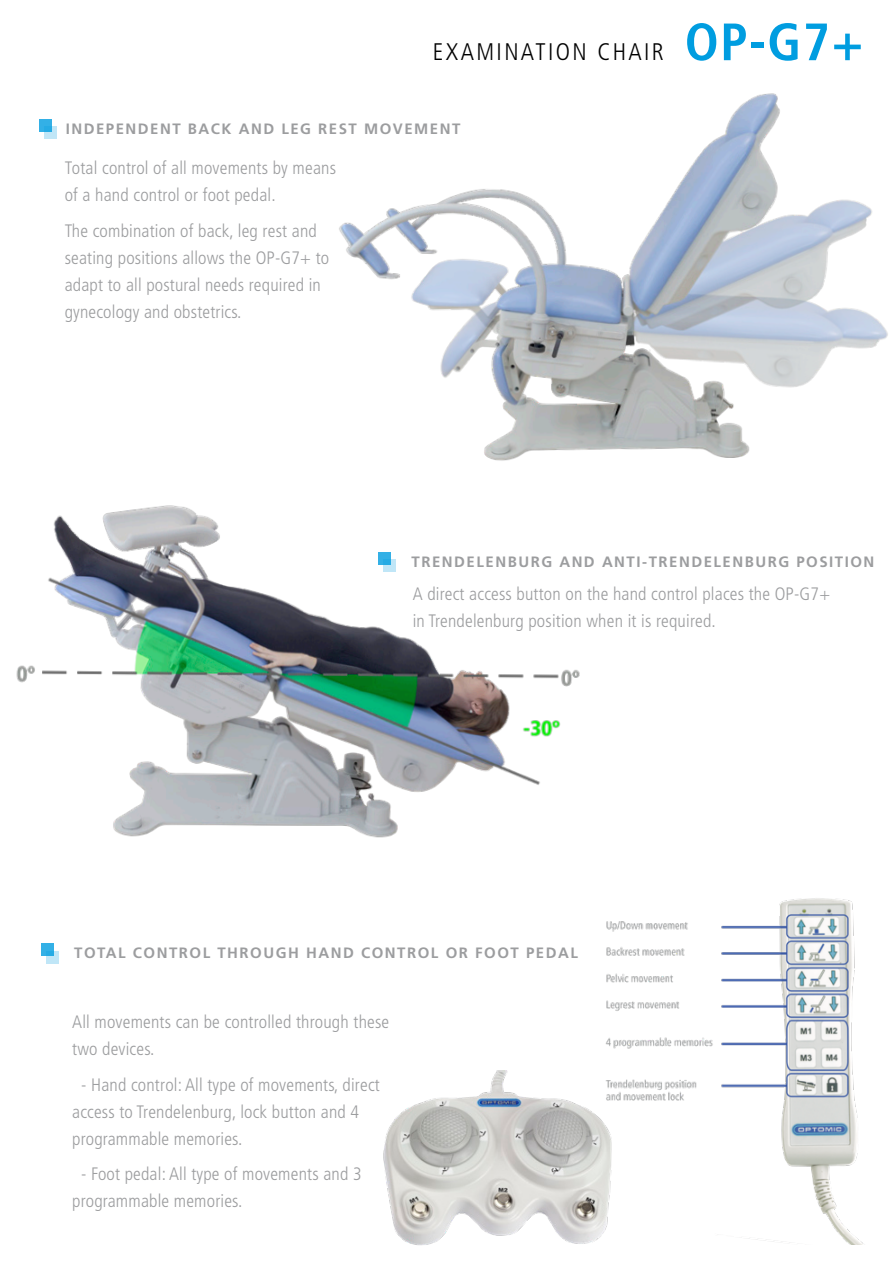
<style>
.page{position:relative;width:893px;height:1263px;background:#fff}
.page>*{position:absolute;margin:0;border:0;box-sizing:border-box;transform-origin:0 0}
.t1{font:300 condensed 24px "Frutiger LT Std";letter-spacing:.1em;color:#000}
.Estilo_de_párrafo_1{font:300 condensed 18px/27px "Frutiger LT Std";letter-spacing:.01em;color:#9c9d9f}
.t2{font:700 15px "Frutiger LT Std";letter-spacing:.1em;color:#9c9d9f}
.s1{font-weight:700;font-size:52.5px;color:#009de0}
</style>
<div class="page">
<img style="left:383px;top:1070px;width:201px;height:175px">
<img style="left:16px;top:505px;width:564px;height:333px">
<img style="left:584px;top:898px;width:280px;height:346px">
<svg style="left:378px;top:552px;width:13px;height:13px"></svg>
<svg style="left:384px;top:560px;width:12px;height:12px"></svg>
<div style="left:41px;top:943px;width:12px;height:13px;background:#33b0e6"></div>
<svg style="left:46px;top:951px;width:13px;height:12px"></svg>
<img style="left:339px;top:93px;width:549px;height:368px">
<svg style="left:39px;top:119px;width:12px;height:13px"></svg>
<svg style="left:44px;top:127px;width:13px;height:12px"></svg>
<h1 class="t1" style="left:433px;top:38px;width:432px">EXAMINATION CHAIR <span class="s1">OP-G7+</span></h1>
<p class="t2" style="left:66px;top:120px;width:396px">INDEPENDENT BACK AND LEG REST MOVEMENT</p>
<p class="Estilo_de_párrafo_1" style="left:65px;top:155px;width:273px">Total control of all movements by means of a hand control or foot pedal.</p>
<p class="Estilo_de_párrafo_1" style="left:65px;top:217px;width:266px">The combination of back, leg rest and seating positions allows the OP-G7+ to adapt to all postural needs required in gynecology and obstetrics.</p>
<p class="t2" style="left:412px;top:553px;width:464px">TRENDELENBURG AND ANTI-TRENDELENBURG POSITION</p>
<p class="Estilo_de_párrafo_1" style="left:413px;top:581px;width:419px">A direct access button on the hand control places the OP-G7+ in Trendelenburg position when it is required.</p>
<p class="t2" style="left:74px;top:944px;width:505px">TOTAL CONTROL THROUGH HAND CONTROL OR FOOT PEDAL</p>
<p class="Estilo_de_párrafo_1" style="left:72px;top:1009px;width:319px">All movements can be controlled through these two devices.</p>
<p class="Estilo_de_párrafo_1" style="left:72px;top:1071px;width:309px;text-indent:9px">- Hand control: All type of movements, direct access to Trendelenburg, lock button and 4 programmable memories.</p>
<p class="Estilo_de_párrafo_1" style="left:72px;top:1161px;width:291px;text-indent:9px">- Foot pedal: All type of movements and 3 programmable memories.</p>
</div>
